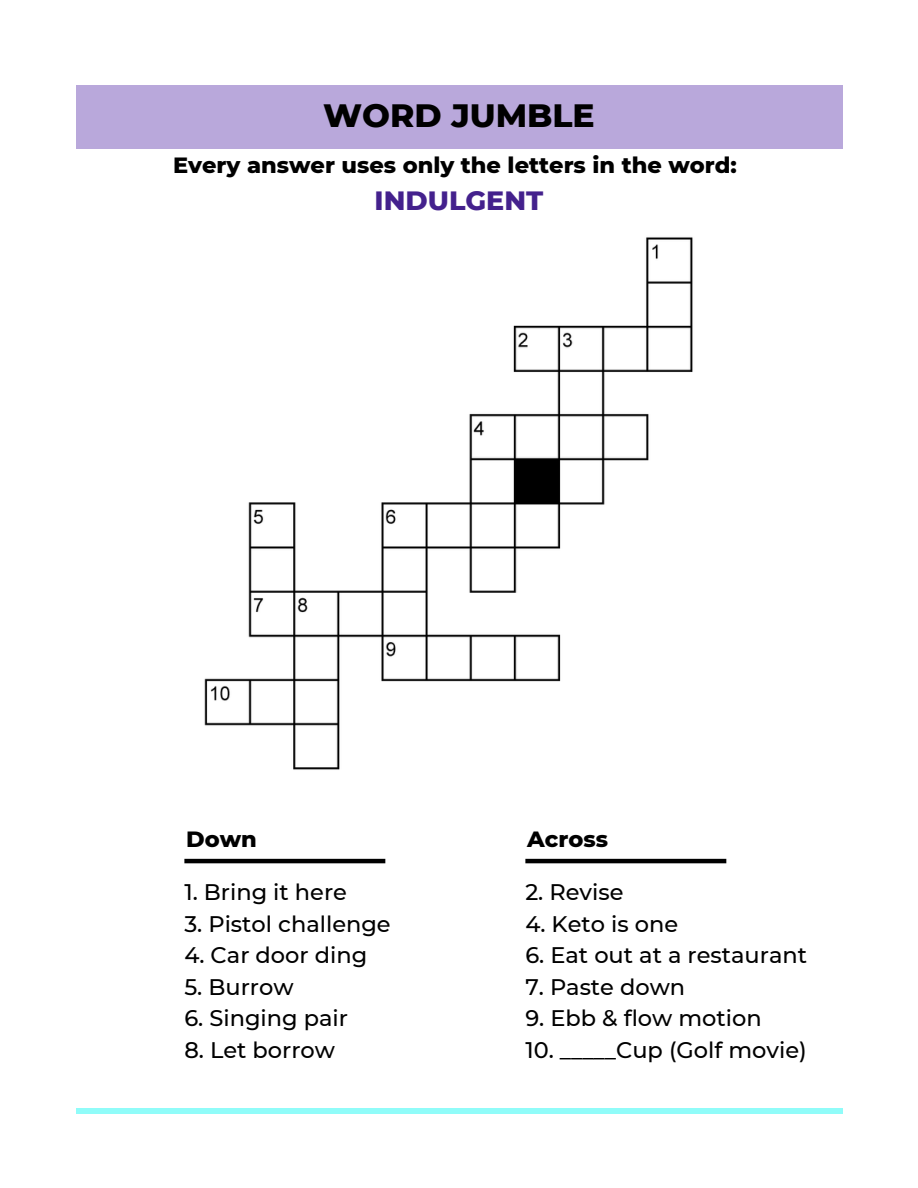
<style>
.page{position:relative;width:918px;height:1188px;background:#fff}
.page>*{position:absolute;margin:0;border:0;box-sizing:border-box;transform-origin:0 0}
.t1{font:800 33px "Montserrat";color:#000}
.t2{font:800 27px "Montserrat";color:#44218d}
.t3{font:500 22.5px "Montserrat";color:#000}
.t4{font:800 22.5px "Montserrat";color:#000}
</style>
<div class="page">
<hr style="left:184px;top:859px;width:201px;height:4px;background:#000">
<hr style="left:525px;top:859px;width:201px;height:4px;background:#000">
<div style="left:76px;top:85px;width:766px;height:63px;background:#b9a8db"></div>
<div style="left:76px;top:1108px;width:766px;height:6px;background:#90fcf9"></div>
<img style="left:204px;top:237px;width:489px;height:533px">
<div style="left:515px;top:459px;width:44px;height:45px;background:#000"></div>
<p class="t1" style="left:323px;top:95px;width:273px">WORD JUMBLE</p>
<h2 class="t4" style="left:173px;top:151px;width:565px">Every answer uses only the letters in the word:</h2>
<p class="t2" style="left:375px;top:184px;width:170px">INDULGENT</p>
<p class="t4" style="left:186px;top:825px;width:72px">Down</p>
<p class="t4" style="left:527px;top:825px;width:82px">Across</p>
<p class="t3" style="left:184px;top:879px;width:164px">1. Bring it here</p>
<p class="t3" style="left:184px;top:910px;width:208px">3. Pistol challenge</p>
<p class="t3" style="left:184px;top:942px;width:184px">4. Car door ding</p>
<p class="t3" style="left:184px;top:973px;width:111px">5. Burrow</p>
<p class="t3" style="left:184px;top:1005px;width:165px">6. Singing pair</p>
<p class="t3" style="left:184px;top:1036px;width:152px">8. Let borrow</p>
<p class="t3" style="left:525px;top:879px;width:100px">2. Revise</p>
<p class="t3" style="left:525px;top:910px;width:154px">4. Keto is one</p>
<p class="t3" style="left:525px;top:942px;width:283px">6. Eat out at a restaurant</p>
<p class="t3" style="left:525px;top:973px;width:161px">7. Paste down</p>
<p class="t3" style="left:525px;top:1005px;width:238px">9. Ebb &amp; flow motion</p>
<p class="t3" style="left:525px;top:1036px;width:283px">10. _____Cup (Golf movie)</p>
</div>
